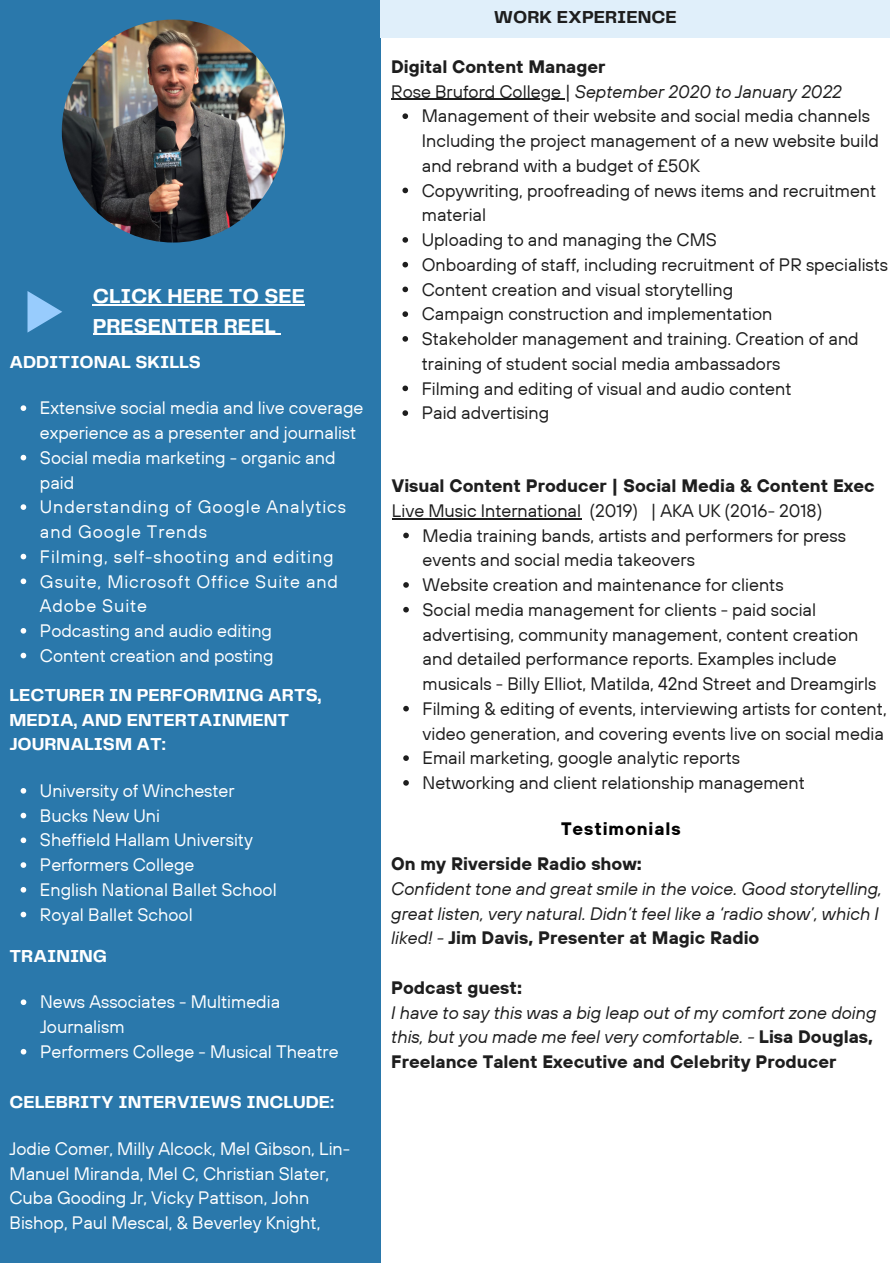
<style>
.page{position:relative;width:893px;height:1264px;background:#fff}
.page>*{position:absolute;margin:0;border:0;box-sizing:border-box;transform-origin:0 0}
.t1{font:700 21px/29.2px "Telegraf";color:#fff}
.t2{font:18px/24.8px "TT Hoves";color:#1e1e1e}
.t3{font:18px/24.8px "TT Hoves";color:#fff}
.t4{font:italic 18px/24.8px "TT Hoves";color:#1e1e1e}
.t5{font:18px/24.8px "TT Hoves";letter-spacing:.05em;color:#fff}
.t6{font:700 18px/24.8px "Telegraf";color:#fff}
.t7{font:700 18px "TT Hoves";color:#1e1e1e}
.t8{font:700 18px "Telegraf";color:#1e1e1e}
.t9{font:700 18px "TT Hoves";letter-spacing:.05em;color:#000}
.s1{font-style:normal}
.s2{font-weight:700;font-style:normal}
</style>
<div class="page">
<div style="left:0;top:0;width:380px;height:1262px;background:#2a78ab"></div>
<img style="left:62px;top:20px;width:223px;height:222px;border-radius:50%">
<div style="left:380px;top:0;width:510px;height:38px;background:#e0effa"></div>
<svg style="left:27px;top:291px;width:35px;height:41px"></svg>
<svg style="left:402px;top:113px;width:6px;height:6px"></svg>
<svg style="left:402px;top:188px;width:6px;height:5px"></svg>
<svg style="left:402px;top:237px;width:6px;height:6px"></svg>
<svg style="left:402px;top:262px;width:6px;height:5px"></svg>
<svg style="left:402px;top:286px;width:6px;height:6px"></svg>
<svg style="left:402px;top:311px;width:6px;height:6px"></svg>
<svg style="left:402px;top:336px;width:6px;height:6px"></svg>
<svg style="left:402px;top:385px;width:6px;height:6px"></svg>
<svg style="left:402px;top:410px;width:6px;height:6px"></svg>
<hr style="left:391px;top:99px;width:174px;height:1px;background:#1e1e1e">
<svg style="left:21px;top:788px;width:5px;height:5px"></svg>
<svg style="left:21px;top:812px;width:5px;height:6px"></svg>
<svg style="left:21px;top:837px;width:5px;height:6px"></svg>
<svg style="left:21px;top:862px;width:5px;height:5px"></svg>
<svg style="left:21px;top:887px;width:5px;height:5px"></svg>
<svg style="left:21px;top:911px;width:5px;height:6px"></svg>
<svg style="left:403px;top:532px;width:6px;height:6px"></svg>
<svg style="left:403px;top:582px;width:6px;height:5px"></svg>
<svg style="left:403px;top:607px;width:6px;height:5px"></svg>
<svg style="left:403px;top:705px;width:6px;height:6px"></svg>
<svg style="left:403px;top:755px;width:6px;height:6px"></svg>
<svg style="left:403px;top:780px;width:6px;height:5px"></svg>
<hr style="left:392px;top:518px;width:189px;height:1px;background:#1e1e1e">
<hr style="left:93px;top:304px;width:212px;height:1px;background:#fff">
<hr style="left:93px;top:334px;width:183px;height:1px;background:#fff">
<svg style="left:21px;top:405px;width:5px;height:6px"></svg>
<svg style="left:21px;top:455px;width:5px;height:5px"></svg>
<svg style="left:21px;top:504px;width:5px;height:6px"></svg>
<svg style="left:21px;top:554px;width:5px;height:5px"></svg>
<svg style="left:21px;top:578px;width:5px;height:6px"></svg>
<svg style="left:21px;top:628px;width:5px;height:5px"></svg>
<svg style="left:21px;top:652px;width:5px;height:6px"></svg>
<svg style="left:21px;top:999px;width:5px;height:6px"></svg>
<svg style="left:21px;top:1048px;width:5px;height:6px"></svg>
<p class="t1" style="left:93px;top:283px;width:214px">CLICK HERE TO SEE<br>PRESENTER REEL</p>
<p class="t6" style="left:9px;top:350px;width:193px">ADDITIONAL SKILLS</p>
<p class="t3" style="left:40px;top:395px;width:325px">Extensive social media and live coverage experience as a presenter and journalist</p>
<p class="t3" style="left:40px;top:445px;width:297px">Social media marketing - organic and paid</p>
<p class="t5" style="left:40px;top:494px;width:307px">Understanding of Google Analytics and Google Trends</p>
<p class="t5" style="left:40px;top:543px;width:295px">Filming, self-shooting and editing</p>
<p class="t5" style="left:40px;top:568px;width:300px">Gsuite, Microsoft Office Suite and<br>Adobe Suite</p>
<p class="t3" style="left:40px;top:618px;width:234px">Podcasting and audio editing</p>
<p class="t3" style="left:40px;top:642px;width:235px">Content creation and posting</p>
<p class="t6" style="left:9px;top:683px;width:313px">LECTURER IN PERFORMING ARTS,<br>MEDIA, AND ENTERTAINMENT<br>JOURNALISM AT:</p>
<p class="t3" style="left:40px;top:778px;width:196px">University of Winchester</p>
<p class="t3" style="left:40px;top:802px;width:121px">Bucks New Uni</p>
<p class="t3" style="left:40px;top:827px;width:214px">Sheffield Hallam University</p>
<p class="t3" style="left:40px;top:852px;width:156px">Performers College</p>
<p class="t3" style="left:40px;top:877px;width:238px">English National Ballet School</p>
<p class="t3" style="left:40px;top:901px;width:154px">Royal Ballet School</p>
<p class="t6" style="left:9px;top:944px;width:99px">TRAINING</p>
<p class="t3" style="left:40px;top:989px;width:242px">News Associates - Multimedia<br>Journalism</p>
<p class="t3" style="left:40px;top:1038px;width:300px">Performers College - Musical Theatre</p>
<p class="t6" style="left:9px;top:1090px;width:326px">CELEBRITY INTERVIEWS INCLUDE:</p>
<p class="t3" style="left:9px;top:1135px;width:342px">Jodie Comer, Milly Alcock, Mel Gibson, Lin-Manuel Miranda, Mel C, Christian Slater, Cuba Gooding Jr, Vicky Pattison, John Bishop, Paul Mescal, &amp; Beverley Knight,</p>
<p class="t8" style="left:493px;top:9px;width:185px">WORK EXPERIENCE</p>
<p class="t7" style="left:391px;top:55px;width:216px">Digital Content Manager</p>
<p class="t4" style="left:391px;top:79px;width:452px"><span class="s1">Rose Bruford College |</span> September 2020 to January 2022</p>
<p class="t2" style="left:422px;top:103px;width:458px">Management of their website and social media channels<br>Including the project management of a new website build and rebrand with a budget of £50K</p>
<p class="t2" style="left:422px;top:177px;width:456px">Copywriting, proofreading of news items and recruitment material</p>
<p class="t2" style="left:422px;top:227px;width:296px">Uploading to and managing the CMS</p>
<p class="t2" style="left:422px;top:252px;width:468px">Onboarding of staff, including recruitment of PR specialists</p>
<p class="t2" style="left:422px;top:276px;width:313px">Content creation and visual storytelling</p>
<p class="t2" style="left:422px;top:301px;width:352px">Campaign construction and implementation</p>
<p class="t2" style="left:422px;top:326px;width:438px">Stakeholder management and training. Creation of and training of student social media ambassadors</p>
<p class="t2" style="left:422px;top:375px;width:371px">Filming and editing of visual and audio content</p>
<p class="t2" style="left:422px;top:400px;width:129px">Paid advertising</p>
<p class="t7" style="left:392px;top:474px;width:484px">Visual Content Producer | Social Media &amp; Content Exec</p>
<p class="t2" style="left:392px;top:498px;width:432px">Live Music International (2019) | AKA UK (2016- 2018)</p>
<p class="t2" style="left:422px;top:522px;width:425px">Media training bands, artists and performers for press events and social media takeovers</p>
<p class="t2" style="left:422px;top:572px;width:362px">Website creation and maintenance for clients</p>
<p class="t2" style="left:422px;top:597px;width:455px">Social media management for clients - paid social advertising, community management, content creation and detailed performance reports. Examples include musicals - Billy Elliot, Matilda, 42nd Street and Dreamgirls</p>
<p class="t2" style="left:422px;top:695px;width:465px">Filming &amp; editing of events, interviewing artists for content, video generation, and covering events live on social media</p>
<p class="t2" style="left:422px;top:745px;width:319px">Email marketing, google analytic reports</p>
<p class="t2" style="left:422px;top:770px;width:384px">Networking and client relationship management</p>
<p class="t9" style="left:561px;top:817px;width:121px">Testimonials</p>
<p class="t7" style="left:391px;top:852px;width:252px">On my Riverside Radio show:</p>
<p class="t4" style="left:391px;top:876px;width:492px">Confident tone and great smile in the voice. Good storytelling, great listen, very natural. Didn’t feel like a ‘radio show’, which I liked! - <span class="s2">Jim Davis, Presenter at Magic Radio</span></p>
<p class="t7" style="left:391px;top:975px;width:132px">Podcast guest:</p>
<p class="t4" style="left:391px;top:999px;width:487px">I have to say this was a big leap out of my comfort zone doing this, but you made me feel very comfortable. - <span class="s2">Lisa Douglas,<br>Freelance Talent Executive and Celebrity Producer</span></p>
</div>
